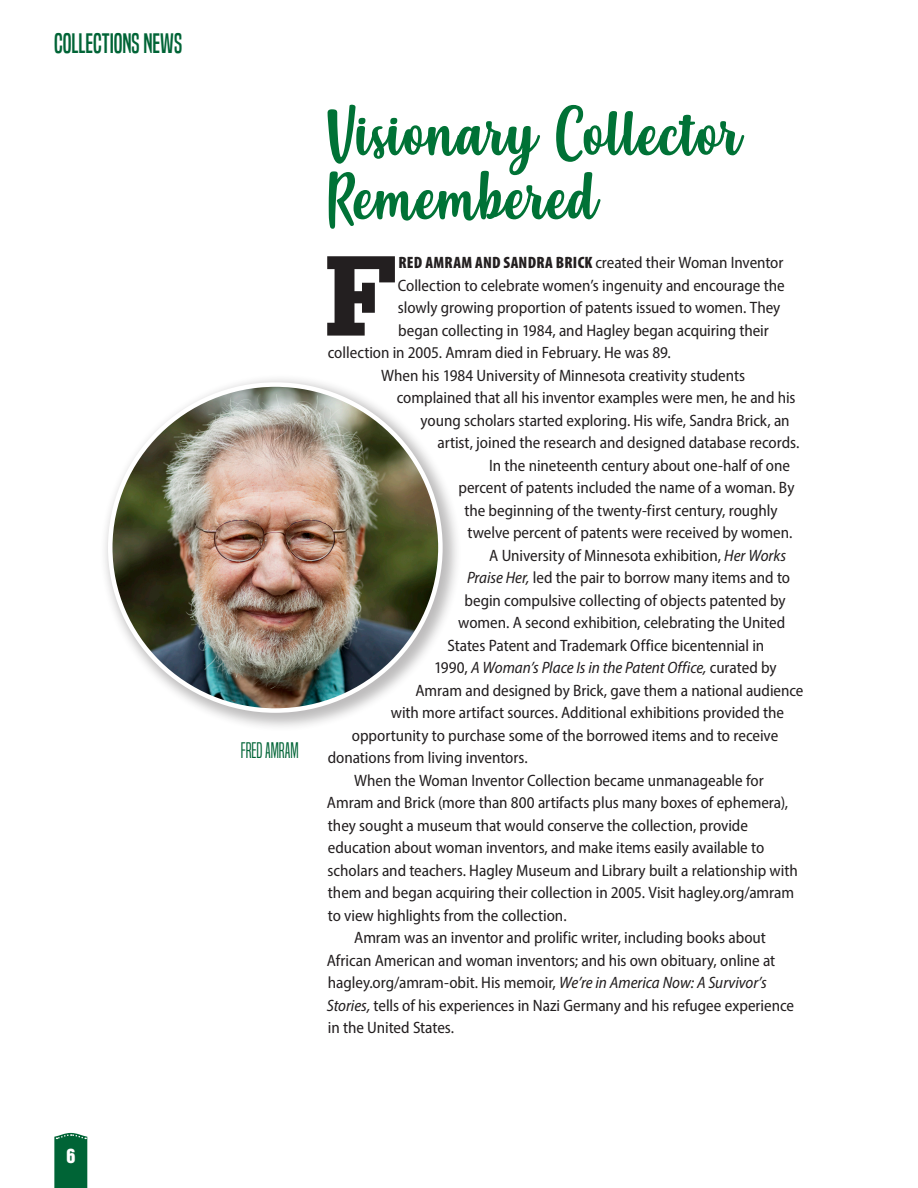
<style>
.page{position:relative;width:918px;height:1188px;background:#fff}
.page>*{position:absolute;margin:0;border:0;box-sizing:border-box;transform-origin:0 0}
.story_text__first_pa{font:900 110.7px "Glypha LT Std";color:#231f20}
.t1{font:62.85px/64.1px "Misses";letter-spacing:.005em;color:#007236}
.t2{font:26.25px "Built Titling Rg";letter-spacing:-.005em;color:#006436}
.box_2{font:21px "Built Titling Lt";color:#006436}
.t3{font:18px "Helvetica Inserat LT Std";color:#fff}
.story_text{font:semi-condensed 16.5px/22.5px "Myriad Pro";letter-spacing:-.005em;color:#231f20}
.story_text__first_pa-2{font:semi-condensed 16.5px "Myriad Pro";letter-spacing:-.005em;color:#231f20}
.story_text-2{font:italic semi-condensed 16.5px "Myriad Pro";letter-spacing:-.005em;color:#231f20}
.s1{font-weight:900;font-stretch:condensed}
.s2{font-style:italic}
.s3{font-style:normal}
</style>
<div class="page">
<svg style="left:54px;top:1133px;width:33px;height:55px;background:#0c6b40"></svg>
<div style="left:99px;top:373px;width:363px;height:359px;background:#231f20;opacity:.3"></div>
<img style="left:110px;top:385px;width:330px;height:326px">
<p class="t2" style="left:54px;top:28px;width:130px">COLLECTIONS NEWS</p>
<p class="t3" style="left:66px;top:1145px;width:10px">6</p>
<p class="box_2" style="left:241px;top:738px;width:59px">FRED AMRAM</p>
<p class="t1" style="left:324px;top:103px;width:419px">Visionary Collector<br>Remembered</p>
<p class="story_text__first_pa" style="left:324px;top:229px;width:75px">F</p>
<p class="story_text__first_pa-2" style="left:398px;top:252px;width:387px"><span class="s1">RED AMRAM AND SANDRA BRICK</span> created their Woman Inventor</p>
<p class="story_text__first_pa-2" style="left:398px;top:275px;width:388px">Collection to celebrate women’s ingenuity and encourage the</p>
<p class="story_text__first_pa-2" style="left:398px;top:297px;width:384px">slowly growing proportion of patents issued to women. They</p>
<p class="story_text__first_pa-2" style="left:398px;top:320px;width:372px">began collecting in 1984, and Hagley began acquiring their</p>
<p class="story_text__first_pa-2" style="left:328px;top:342px;width:344px">collection in 2005. Amram died in February. He was 89.</p>
<p class="story_text" style="left:381px;top:364px;width:366px">When his 1984 University of Minnesota creativity students</p>
<p class="story_text" style="left:397px;top:386px;width:400px">complained that all his inventor examples were men, he and his</p>
<p class="story_text" style="left:421px;top:409px;width:371px">young scholars started exploring. His wife, Sandra Brick, an</p>
<p class="story_text" style="left:437px;top:431px;width:364px">artist, joined the research and designed database records.</p>
<p class="story_text" style="left:489px;top:454px;width:302px">In the nineteenth century about one-half of one</p>
<p class="story_text" style="left:458px;top:476px;width:338px">percent of patents included the name of a woman. By</p>
<p class="story_text" style="left:464px;top:499px;width:315px">the beginning of the twenty-first century, roughly</p>
<p class="story_text" style="left:467px;top:521px;width:327px">twelve percent of patents were received by women.</p>
<p class="story_text" style="left:489px;top:544px;width:298px">A University of Minnesota exhibition, <span class="s2">Her Works</span></p>
<p class="story_text" style="left:467px;top:566px;width:325px"><span class="s2">Praise Her,</span> led the pair to borrow many items and to</p>
<p class="story_text" style="left:464px;top:589px;width:323px">begin compulsive collecting of objects patented by</p>
<p class="story_text" style="left:458px;top:611px;width:328px">women. A second exhibition, celebrating the United</p>
<p class="story_text" style="left:448px;top:634px;width:318px">States Patent and Trademark Office bicentennial in</p>
<p class="story_text-2" style="left:434px;top:658px;width:344px"><span class="s3">1990,</span> A Woman’s Place Is in the Patent Office, <span class="s3">curated by</span></p>
<p class="story_text" style="left:415px;top:679px;width:390px">Amram and designed by Brick, gave them a national audience</p>
<p class="story_text" style="left:391px;top:701px;width:395px">with more artifact sources. Additional exhibitions provided the</p>
<p class="story_text" style="left:352px;top:724px;width:428px">opportunity to purchase some of the borrowed items and to receive</p>
<p class="story_text" style="left:328px;top:746px;width:202px">donations from living inventors.</p>
<p class="story_text" style="left:327px;top:769px;width:472px;text-indent:27px">When the Woman Inventor Collection became unmanageable for Amram and Brick (more than 800 artifacts plus many boxes of ephemera), they sought a museum that would conserve the collection, provide education about woman inventors, and make items easily available to scholars and teachers. Hagley Museum and Library built a relationship with them and began acquiring their collection in 2005. Visit hagley.org/amram to view highlights from the collection.</p>
<p class="story_text" style="left:327px;top:926px;width:469px;text-indent:27px">Amram was an inventor and prolific writer, including books about African American and woman inventors; and his own obituary, online at hagley.org/amram-obit. His memoir, <span class="s2">We’re in America Now: A Survivor’s Stories,</span> tells of his experiences in Nazi Germany and his refugee experience in the United States.</p>
</div>
